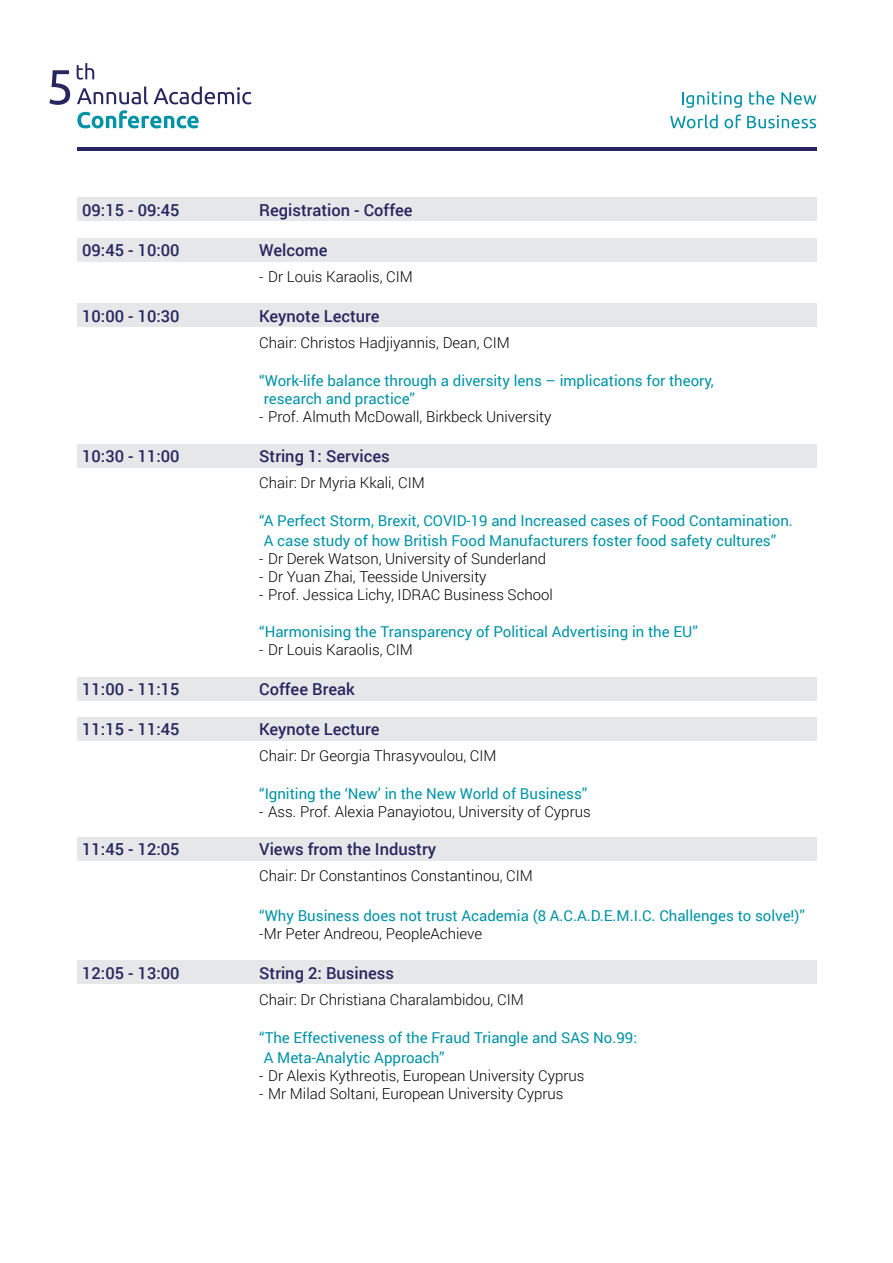
<style>
.page{position:relative;width:893px;height:1263px;background:#fff}
.page>*{position:absolute;margin:0;border:0;box-sizing:border-box;transform-origin:0 0}
.t1{font:500 16.5px "Roboto";color:#282560}
.t2{font:300 15px "Roboto";color:#000}
.t3{font:15px/19.8px "Roboto";color:#0093a6}
</style>
<div class="page">
<hr style="left:77px;top:148px;width:739px;height:3px;background:#282560">
<svg style="left:77px;top:86px;width:71px;height:18px"></svg>
<svg style="left:154px;top:86px;width:97px;height:18px"></svg>
<svg style="left:77px;top:110px;width:122px;height:18px"></svg>
<svg style="left:49px;top:70px;width:21px;height:35px"></svg>
<svg style="left:77px;top:63px;width:17px;height:17px"></svg>
<svg style="left:682px;top:91px;width:60px;height:17px"></svg>
<svg style="left:749px;top:91px;width:25px;height:14px"></svg>
<svg style="left:781px;top:92px;width:35px;height:13px"></svg>
<svg style="left:670px;top:114px;width:48px;height:14px"></svg>
<svg style="left:724px;top:114px;width:17px;height:14px"></svg>
<svg style="left:747px;top:115px;width:69px;height:13px"></svg>
<div style="left:77px;top:837px;width:739px;height:23px;background:#e6e7e8"></div>
<div style="left:77px;top:960px;width:739px;height:24px;background:#e6e7e8"></div>
<div style="left:77px;top:303px;width:739px;height:24px;background:#e6e7e8"></div>
<div style="left:77px;top:198px;width:739px;height:23px;background:#e6e7e8"></div>
<div style="left:77px;top:238px;width:739px;height:24px;background:#e6e7e8"></div>
<div style="left:77px;top:444px;width:739px;height:24px;background:#e6e7e8"></div>
<div style="left:77px;top:677px;width:739px;height:24px;background:#e6e7e8"></div>
<div style="left:77px;top:717px;width:739px;height:23px;background:#e6e7e8"></div>
<p class="t1" style="left:82px;top:198px;width:99px">09:15 - 09:45</p>
<p class="t1" style="left:259px;top:198px;width:155px">Registration - Coffee</p>
<p class="t1" style="left:82px;top:238px;width:99px">09:45 - 10:00</p>
<p class="t1" style="left:259px;top:238px;width:70px">Welcome</p>
<p class="t2" style="left:259px;top:266px;width:155px">- Dr Louis Karaolis, CIM</p>
<p class="t1" style="left:82px;top:304px;width:99px">10:00 - 10:30</p>
<p class="t1" style="left:259px;top:304px;width:122px">Keynote Lecture</p>
<p class="t2" style="left:259px;top:332px;width:252px">Chair: Christos Hadjiyannis, Dean, CIM</p>
<p class="t3" style="left:264px;top:371px;width:452px;line-height:18px;text-indent:-4px">“Work-life balance through a diversity lens – implications for theory, research and practice”</p>
<p class="t2" style="left:259px;top:406px;width:294px">- Prof. Almuth McDowall, Birkbeck University</p>
<p class="t1" style="left:82px;top:444px;width:99px">10:30 - 11:00</p>
<p class="t1" style="left:259px;top:444px;width:132px">String 1: Services</p>
<p class="t2" style="left:259px;top:472px;width:167px">Chair: Dr Myria Kkali, CIM</p>
<p class="t3" style="left:264px;top:510px;width:531px;text-indent:-4px">“A Perfect Storm, Brexit, COVID-19 and Increased cases of Food Contamination.<br>A case study of how British Food Manufacturers foster food safety cultures”</p>
<p class="t2" style="left:259px;top:548px;width:288px">- Dr Derek Watson, University of Sunderland</p>
<p class="t2" style="left:259px;top:566px;width:229px">- Dr Yuan Zhai, Teesside University</p>
<p class="t2" style="left:259px;top:584px;width:295px">- Prof. Jessica Lichy, IDRAC Business School</p>
<p class="t3" style="left:259px;top:622px;width:440px">“Harmonising the Transparency of Political Advertising in the EU”</p>
<p class="t2" style="left:259px;top:640px;width:155px">- Dr Louis Karaolis, CIM</p>
<p class="t1" style="left:82px;top:678px;width:99px">11:00 - 11:15</p>
<p class="t1" style="left:259px;top:678px;width:97px">Coffee Break</p>
<p class="t1" style="left:82px;top:717px;width:99px">11:15 - 11:45</p>
<p class="t1" style="left:259px;top:717px;width:122px">Keynote Lecture</p>
<p class="t2" style="left:259px;top:745px;width:239px">Chair: Dr Georgia Thrasyvoulou, CIM</p>
<p class="t3" style="left:259px;top:783px;width:330px">“Igniting the ‘New’ in the New World of Business”</p>
<p class="t2" style="left:259px;top:801px;width:333px">- Ass. Prof. Alexia Panayiotou, University of Cyprus</p>
<p class="t1" style="left:82px;top:837px;width:99px">11:45 - 12:05</p>
<p class="t1" style="left:259px;top:837px;width:179px">Views from the Industry</p>
<p class="t2" style="left:259px;top:865px;width:275px">Chair: Dr Constantinos Constantinou, CIM</p>
<p class="t3" style="left:259px;top:905px;width:547px">“Why Business does not trust Academia (8 A.C.A.D.E.M.I.C. Challenges to solve!)”</p>
<p class="t2" style="left:259px;top:923px;width:224px">-Mr Peter Andreou, PeopleAchieve</p>
<p class="t1" style="left:82px;top:961px;width:99px">12:05 - 13:00</p>
<p class="t1" style="left:259px;top:961px;width:136px">String 2: Business</p>
<p class="t2" style="left:259px;top:989px;width:266px">Chair: Dr Christiana Charalambidou, CIM</p>
<p class="t3" style="left:264px;top:1027px;width:375px;text-indent:-4px">“The Effectiveness of the Fraud Triangle and SAS No.99:<br>A Meta-Analytic Approach”</p>
<p class="t2" style="left:259px;top:1065px;width:327px">- Dr Alexis Kythreotis, European University Cyprus</p>
<p class="t2" style="left:259px;top:1083px;width:306px">- Mr Milad Soltani, European University Cyprus</p>
</div>
